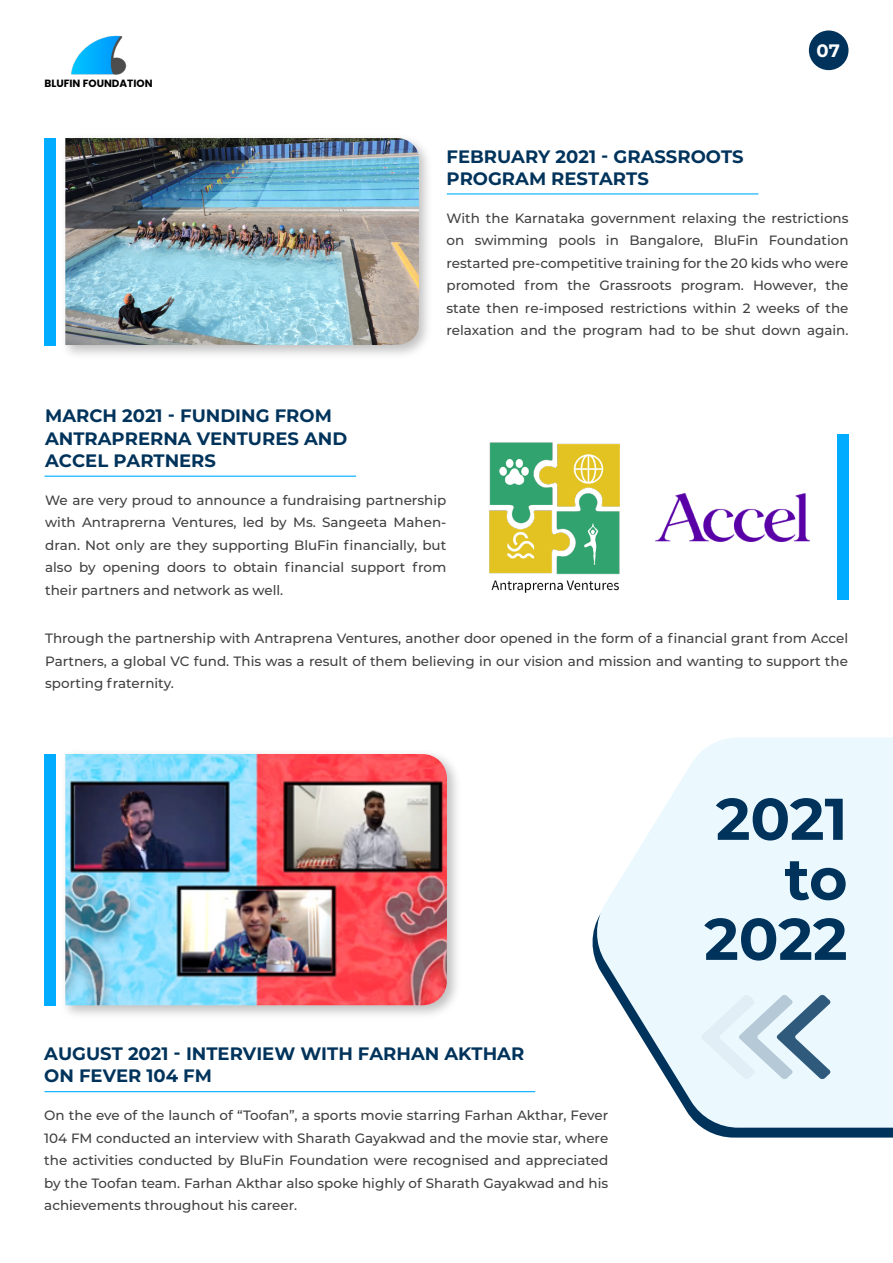
<style>
.page{position:relative;width:893px;height:1263px;background:#fff}
.page>*{position:absolute;margin:0;border:0;box-sizing:border-box;transform-origin:0 0}
.t1{font:700 58.65px/60px "Montserrat";color:#00335b;text-align:right}
.t2{font:700 18px/22.5px "Montserrat";color:#00335b}
.t3{font:700 18px "Montserrat";color:#fff}
.t4{font:500 13.5px/22.5px "Montserrat";color:#414042;text-align:justify}
.t5{font:700 10.5px "Poppins";color:#000}
</style>
<div class="page">
<img style="left:65px;top:138px;width:354px;height:207px">
<img style="left:71px;top:35px;width:55px;height:40px">
<img style="left:65px;top:754px;width:382px;height:251px">
<img style="left:656px;top:493px;width:154px;height:49px">
<div style="left:809px;top:31px;width:39px;height:39px;background:#00335b;border-radius:20px"></div>
<svg style="left:592px;top:930px;width:301px;height:207px;fill:#00335b"></svg>
<svg style="left:594px;top:737px;width:299px;height:391px;fill:#ebf9ff"></svg>
<svg style="left:701px;top:995px;width:129px;height:84px;background:#c9dce6"></svg>
<div style="left:44px;top:138px;width:12px;height:207px;background:#00acff"></div>
<div style="left:44px;top:754px;width:12px;height:251px;background:#00acff"></div>
<div style="left:837px;top:435px;width:11px;height:165px;background:#00acff"></div>
<hr style="left:447px;top:193px;width:311px;height:1px;background:#00acff">
<hr style="left:44px;top:476px;width:312px;height:1px;background:#00acff">
<hr style="left:44px;top:1091px;width:491px;height:1px;background:#00acff">
<img style="left:489px;top:442px;width:131px;height:151px">
<p class="t5" style="left:44px;top:77px;width:110px">BLUFIN FOUNDATION</p>
<h2 class="t3" style="left:817px;top:37px;width:25px">07</h2>
<h2 class="t2" style="left:446px;top:144px;width:299px">FEBRUARY 2021 - GRASSROOTS<br>PROGRAM RESTARTS</h2>
<p class="t4" style="left:446px;top:206px;width:404px">With the Karnataka government relaxing the restrictions on swimming pools in Bangalore, BluFin Foundation restarted pre-competitive training for the 20 kids who were promoted from the Grassroots program. However, the state then re-imposed restrictions within 2 weeks of the relaxation and the program had to be shut down again.</p>
<h2 class="t2" style="left:45px;top:404px;width:304px">MARCH 2021 - FUNDING FROM<br>ANTRAPRERNA VENTURES AND<br>ACCEL PARTNERS</h2>
<p class="t4" style="left:45px;top:488px;width:403px">We are very proud to announce a fundraising partnership with Antraprerna Ventures, led by Ms. Sangeeta Mahen&shy;dran. Not only are they supporting BluFin financially, but also by opening doors to obtain financial support from their partners and network as well.</p>
<p class="t4" style="left:45px;top:626px;width:804px">Through the partnership with Antraprena Ventures, another door opened in the form of a financial grant from Accel Partners, a global VC fund. This was a result of them believing in our vision and mission and wanting to support the sporting fraternity.</p>
<h2 class="t2" style="left:44px;top:1041px;width:481px">AUGUST 2021 - INTERVIEW WITH FARHAN AKTHAR<br>ON FEVER 104 FM</h2>
<p class="t4" style="left:44px;top:1103px;width:565px">On the eve of the launch of “Toofan”, a sports movie starring Farhan Akthar, Fever 104 FM conducted an interview with Sharath Gayakwad and the movie star, where the activities conducted by BluFin Foundation were recognised and appreciated by the Toofan team. Farhan Akthar also spoke highly of Sharath Gayakwad and his achievements throughout his career.</p>
<h1 class="t1" style="left:704px;top:786px;width:145px">2021 to<br>2022</h1>
</div>
